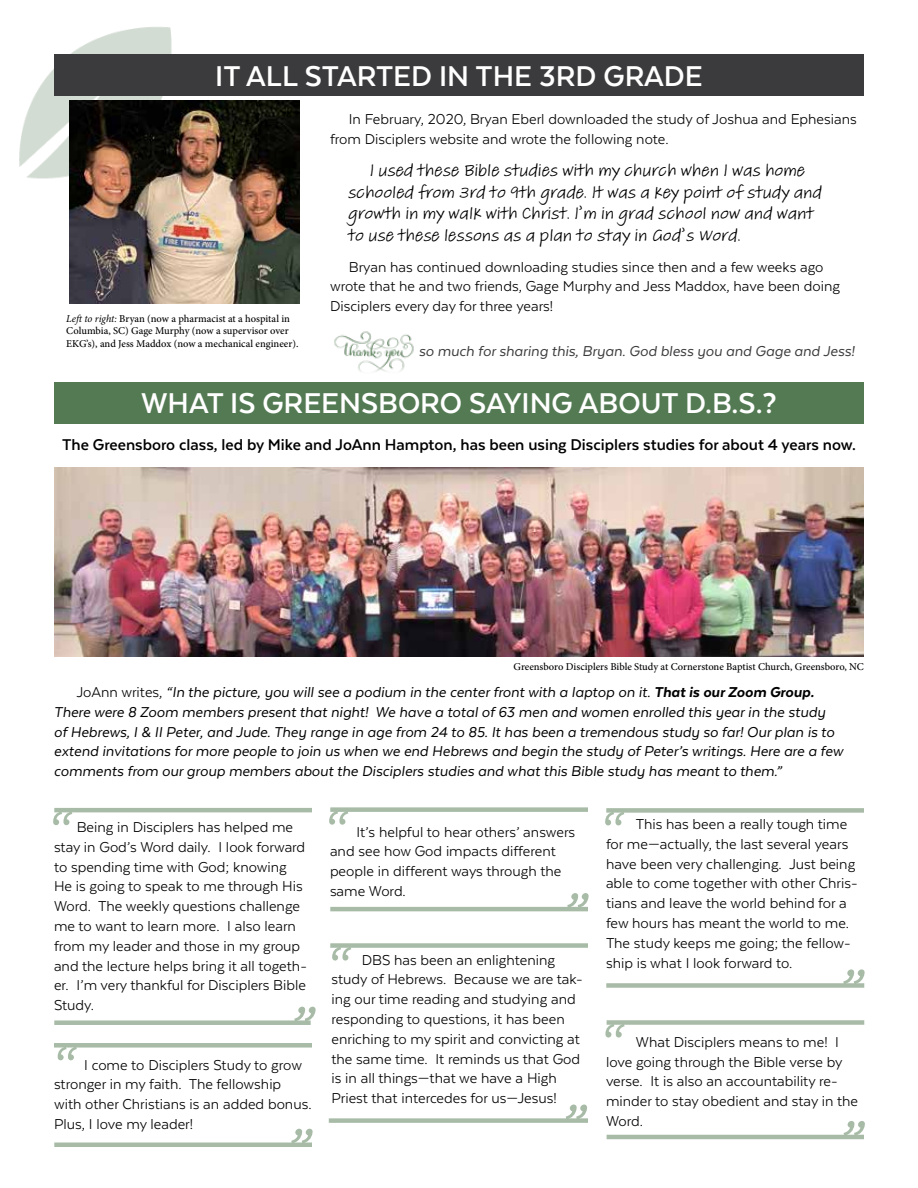
<style>
.page{position:relative;width:918px;height:1188px;background:#fff}
.page>*{position:absolute;margin:0;border:0;box-sizing:border-box;transform-origin:0 0}
.t1{font:72px "Texta";color:#537a53}
.t2{font:italic 72px "Texta";color:#537a53}
.t3{font:700 33px "Texta";color:#fff}
.t4{font:18px/21.6px "Adobe Handwriting Tiffany";color:#000}
.t5{font:700 18px "Texta";color:#000}
.t6{font:16.5px/19.8px "Texta";color:#000}
.t7{font:italic 16.5px/19.8px "Texta";color:#000}
.t8{font:italic 16.5px "Texta";color:#3b3a3c}
.t9{font:500 10.5px/12.6px "Minion Pro";letter-spacing:-.005em;color:#000}
.s1{font-weight:400;font-style:italic}
.s2{font-style:normal}
.s3{font-weight:800}
</style>
<div class="page">
<img style="left:19px;top:27px;width:214px;height:152px">
<div style="left:54px;top:54px;width:810px;height:41px;background:#3b3a3c"></div>
<div style="left:54px;top:382px;width:810px;height:42px;background:#537a53"></div>
<img style="left:54px;top:468px;width:810px;height:189px">
<hr style="left:54px;top:808px;width:258px;height:4px;background:#a7bba7">
<div style="left:606px;top:808px;width:258px;height:5px;background:#a7bba7"></div>
<div style="left:54px;top:1020px;width:257px;height:5px;background:#a7bba7"></div>
<div style="left:330px;top:943px;width:258px;height:5px;background:#a7bba7"></div>
<div style="left:329px;top:1118px;width:259px;height:5px;background:#a7bba7"></div>
<div style="left:606px;top:983px;width:258px;height:5px;background:#a7bba7"></div>
<div style="left:54px;top:1043px;width:258px;height:5px;background:#a7bba7"></div>
<div style="left:607px;top:1020px;width:257px;height:5px;background:#a7bba7"></div>
<hr style="left:54px;top:1143px;width:258px;height:4px;background:#a7bba7">
<div style="left:330px;top:807px;width:258px;height:5px;background:#a7bba7"></div>
<hr style="left:330px;top:907px;width:258px;height:4px;background:#a7bba7">
<hr style="left:607px;top:1135px;width:257px;height:4px;background:#a7bba7">
<img style="left:69px;top:101px;width:231px;height:203px">
<img style="left:334px;top:331px;width:80px;height:41px">
<h2 class="t3" style="left:215px;top:59px;width:489px">IT ALL STARTED IN THE 3RD GRADE</h2>
<p class="t9" style="left:66px;top:312px;width:234px"><span class="s1">Left to right:</span> Bryan (now a pharmacist at a hospital in<br>Columbia, SC) Gage Murphy (now a supervisor over<br>EKG’s), and Jess Maddox (now a mechanical engineer).</p>
<p class="t6" style="left:330px;top:109px;width:528px;text-indent:19px">In February, 2020, Bryan Eberl downloaded the study of Joshua and Ephesians from Disciplers website and wrote the following note.</p>
<p class="t4" style="left:348px;top:160px;width:475px;text-indent:22px">I used these Bible studies with my church when I was home schooled from 3rd to 9th grade. It was a key point of study and growth in my walk with Christ. I’m in grad school now and want to use these lessons as a plan to stay in God’s Word.</p>
<p class="t6" style="left:330px;top:257px;width:512px;text-indent:19px">Bryan has continued downloading studies since then and a few weeks ago wrote that he and two friends, Gage Murphy and Jess Maddox, have been doing<br>Disciplers every day for three years!</p>
<p class="t8" style="left:419px;top:342px;width:437px">so much for sharing this, Bryan. God bless you and Gage and Jess!</p>
<h2 class="t3" style="left:141px;top:386px;width:637px">WHAT IS GREENSBORO SAYING ABOUT D.B.S.?</h2>
<p class="t5" style="left:62px;top:435px;width:795px">The Greensboro class, led by Mike and JoAnn Hampton, has been using Disciplers studies for about 4 years now.</p>
<p class="t9" style="left:514px;top:661px;width:352px">Greensboro Disciplers Bible Study at Cornerstone Baptist Church, Greensboro, NC</p>
<p class="t7" style="left:54px;top:682px;width:791px;text-indent:23px"><span class="s2">JoAnn writes,</span> “In the picture, you will see a podium in the center front with a laptop on it. <span class="s3">That is our Zoom Group.<br></span>There were 8 Zoom members present that night! We have a total of 63 men and women enrolled this year in the study<br>of Hebrews, I &amp; II Peter, and Jude. They range in age from 24 to 85. It has been a tremendous study so far! Our plan is to extend invitations for more people to join us when we end Hebrews and begin the study of Peter’s writings. Here are a few comments from our group members about the Disciplers studies and what this Bible study has meant to them.”</p>
<h1 class="t1" style="left:326px;top:796px;width:27px">“</h1>
<h1 class="t1" style="left:50px;top:796px;width:27px">“</h1>
<h1 class="t1" style="left:602px;top:796px;width:27px">“</h1>
<p class="t6" style="left:606px;top:814px;width:253px;text-indent:30px">This has been a really tough time for me—actually, the last several years have been very challenging. Just being able to come together with other Chris&shy;tians and leave the world behind for a few hours has meant the world to me.<br>The study keeps me going; the fellow&shy;ship is what I look forward to.</p>
<p class="t6" style="left:54px;top:817px;width:254px;text-indent:23px">Being in Disciplers has helped me stay in God’s Word daily. I look forward to spending time with God; knowing He is going to speak to me through His Word. The weekly questions challenge me to want to learn more. I also learn from my leader and those in my group and the lecture helps bring it all togeth&shy;er. I’m very thankful for Disciplers Bible Study.</p>
<p class="t6" style="left:330px;top:822px;width:247px;text-indent:26px">It’s helpful to hear others’ answers and see how God impacts different people in different ways through the same Word.</p>
<h1 class="t2" style="left:560px;top:878px;width:28px">”</h1>
<h1 class="t1" style="left:328px;top:932px;width:27px">“</h1>
<p class="t6" style="left:332px;top:950px;width:253px;text-indent:30px">DBS has been an enlightening study of Hebrews. Because we are tak&shy;ing our time reading and studying and responding to questions, it has been enriching to my spirit and convicting at the same time. It reminds us that God is in all things—that we have a High Priest that intercedes for us—Jesus!</p>
<h1 class="t2" style="left:836px;top:954px;width:28px">”</h1>
<h1 class="t2" style="left:287px;top:991px;width:28px">”</h1>
<h1 class="t1" style="left:602px;top:1009px;width:27px">“</h1>
<p class="t6" style="left:606px;top:1032px;width:254px;text-indent:30px">What Disciplers means to me! I love going through the Bible verse by verse. It is also an accountability re&shy;minder to stay obedient and stay in the<br>Word.</p>
<h1 class="t1" style="left:54px;top:1031px;width:27px">“</h1>
<p class="t6" style="left:54px;top:1055px;width:259px;text-indent:30px">I come to Disciplers Study to grow stronger in my faith. The fellowship with other Christians is an added bonus.<br>Plus, I love my leader!</p>
<h1 class="t2" style="left:558px;top:1089px;width:28px">”</h1>
<h1 class="t2" style="left:836px;top:1106px;width:28px">”</h1>
<h1 class="t2" style="left:284px;top:1113px;width:28px">”</h1>
</div>
